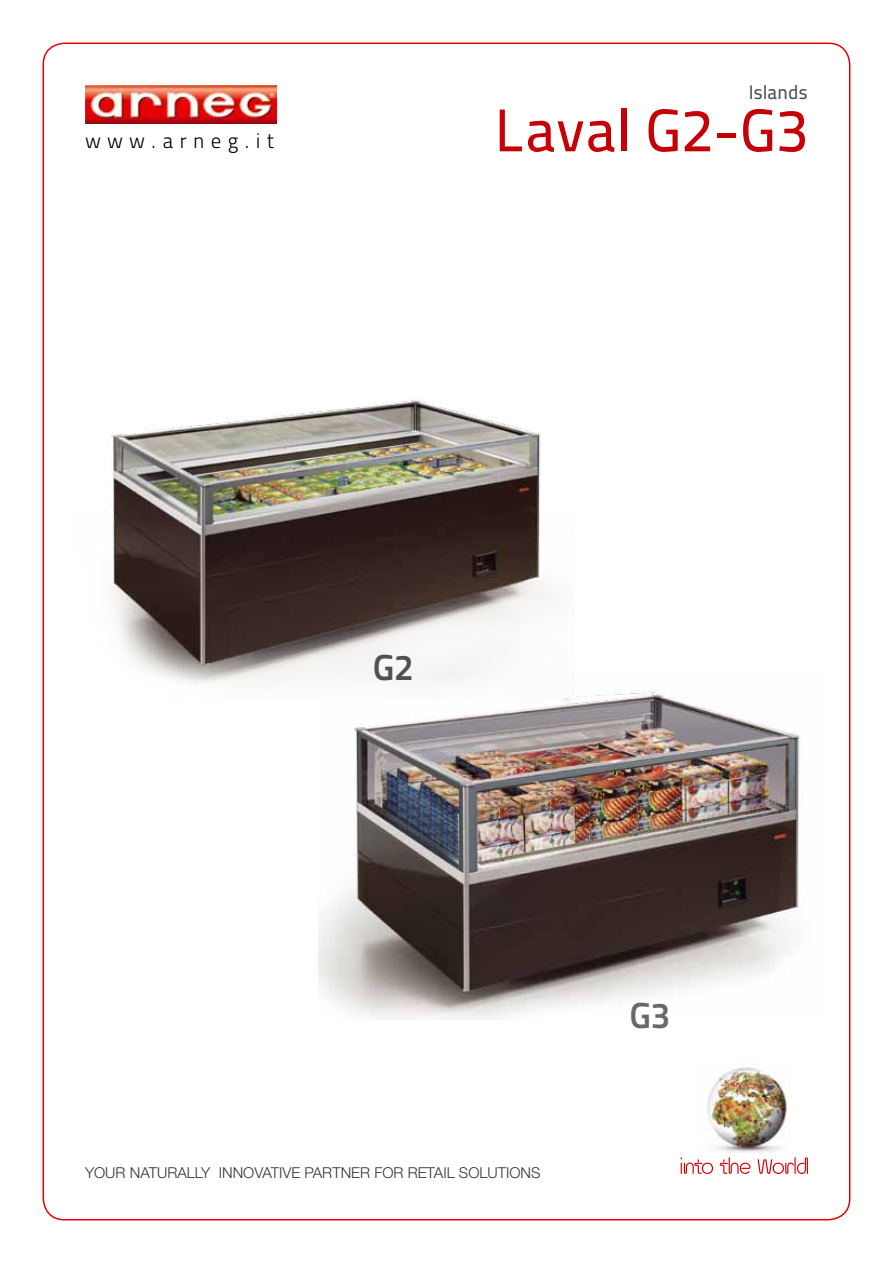
<style>
.page{position:relative;width:893px;height:1263px;background:#fff}
.page>*{position:absolute;margin:0;border:0;box-sizing:border-box;transform-origin:0 0}
.t1{font:60px "Titillium Maps 26 L 500 wt";color:#c50006}
.t2{font:36px "Titillium Maps 26 L 750 wt";color:#504f53}
.t3{font:36px "Titillium Maps 26 L 750 wt";color:#68676c}
.t4{font:21px "Titillium Maps 26 L 250 wt";letter-spacing:.29em;color:#000}
.t5{font:19.5px "Titillium Maps 26 L 500 wt";letter-spacing:-.015em;color:#504f53}
.t6{font:300 15px "Helvetica Neue LT Pro";color:#373437}
</style>
<div class="page">
<img style="left:319px;top:689px;width:482px;height:330px">
<img style="left:111px;top:399px;width:463px;height:302px">
<img style="left:85px;top:85px;width:191px;height:39px">
<svg style="left:681px;top:1157px;width:32px;height:17px"></svg>
<svg style="left:720px;top:1157px;width:30px;height:17px"></svg>
<svg style="left:758px;top:1157px;width:50px;height:17px"></svg>
<img style="left:707px;top:1067px;width:81px;height:86px">
<h3 class="t4" style="left:85px;top:125px;width:191px">www.arneg.it</h3>
<h3 class="t5" style="left:749px;top:77px;width:60px">Islands</h3>
<h1 class="t1" style="left:494px;top:85px;width:315px">Laval G2-G3</h1>
<h2 class="t2" style="left:373px;top:640px;width:42px">G2</h2>
<h2 class="t3" style="left:629px;top:988px;width:42px">G3</h2>
<p class="t6" style="left:85px;top:1163px;width:457px">YOUR NATURALLY INNOVATIVE PARTNER FOR RETAIL SOLUTIONS</p>
</div>
